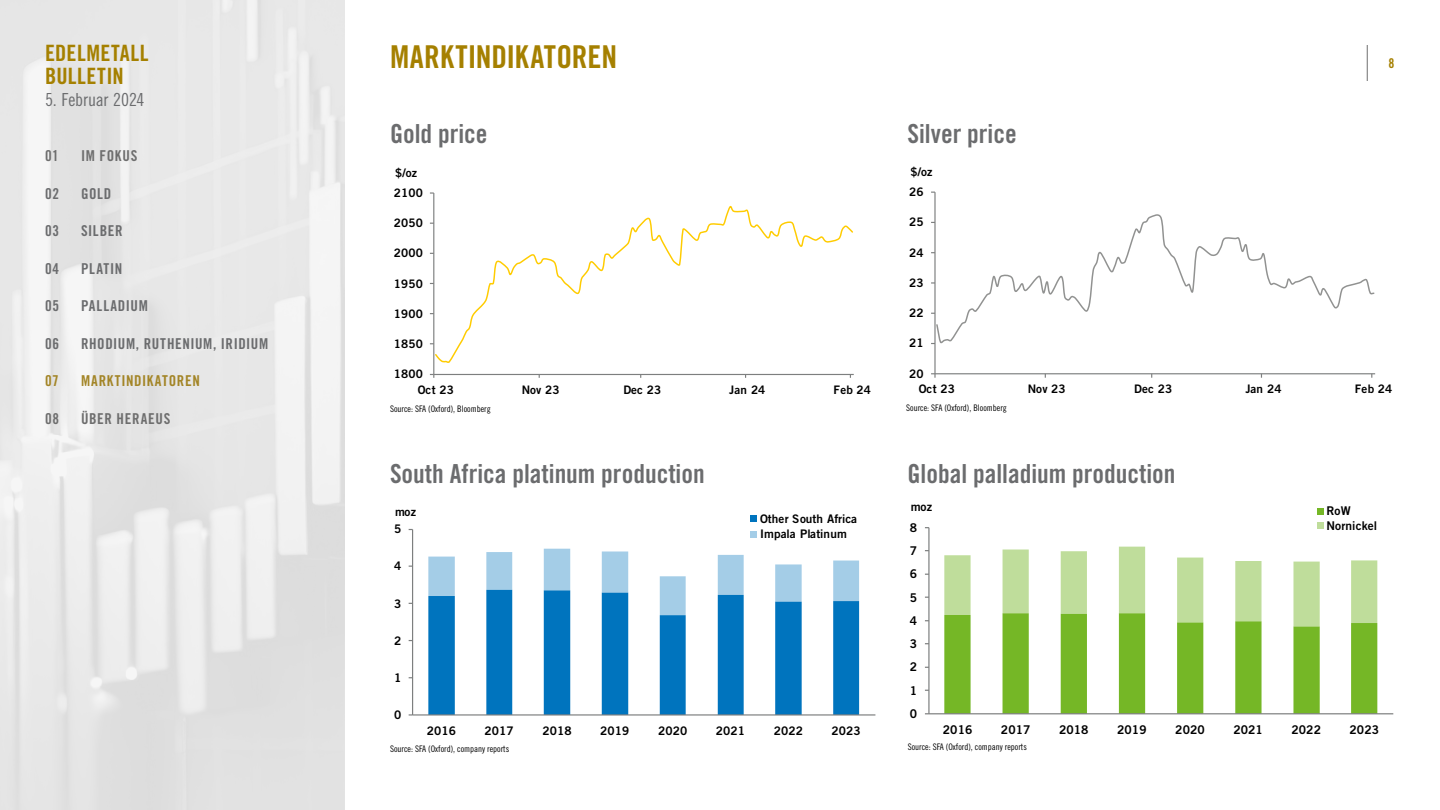
<style>
.page{position:relative;width:1440px;height:810px;background:#fff}
.page>*{position:absolute;margin:0;border:0;box-sizing:border-box;transform-origin:0 0}
.t1{font:31.5px "Trade Gothic LT Pro Bd Cn 20";color:#a58000}
.t2{font:26.25px "Trade Gothic LT Std Bd Cn 20";color:#6b6c6e}
.t3{font:22.5px/22.5px "Trade Gothic LT Pro Bd Cn 20";letter-spacing:.02em;color:#a58000}
.t4{font:18px "Trade Gothic LT Pro Cn 18";letter-spacing:-.01em;color:#6b6c6e}
.t5{font:15px "Trade Gothic LT Pro Bd Cn 20";letter-spacing:.045em;color:#6b6c6e}
.t6{font:15px "Trade Gothic LT Pro Bd Cn 20";letter-spacing:.045em;color:#6e6e6e}
.t7{font:15px "Trade Gothic LT Pro Bd Cn 20";letter-spacing:.05em;color:#a38527}
.t8{font:13.5px "Trade Gothic LT Pro Bd Cn 20";color:#a58000}
.t9{font:12.08px/14.6px "Trade Gothic LT Std Bd 2";letter-spacing:.01em;color:#000}
.t10{font:11.85px/15.8px "Trade Gothic LT Std Bd 2";letter-spacing:.01em;color:#000}
.t11{font:11.77px "Trade Gothic LT Std Bd 2";letter-spacing:.01em;color:#000}
.t12{font:11.7px "Trade Gothic LT Std Bd 2";letter-spacing:.01em;color:#000}
.t13{font:9px "Trade Gothic LT Std Cn 18";color:#000}
</style>
<div class="page">
<hr style="left:1367px;top:45px;width:1px;height:36px;background:#6e6e6e">
<div style="left:0;top:0;width:345px;height:810px;background:linear-gradient(to right,#e8e8e8,#e7e7e7)"></div>
<hr style="left:433px;top:193px;width:1px;height:181px;background:#7d7f7f">
<hr style="left:434px;top:374px;width:420px;height:1px;background:#7d7f7f">
<svg style="left:434px;top:204px;width:419px;height:160px"></svg>
<hr style="left:934px;top:192px;width:2px;height:182px;background:#7d7f7f">
<hr style="left:935px;top:373px;width:440px;height:1px;background:#7d7f7f">
<svg style="left:931px;top:373px;width:5px;height:5px"></svg>
<svg style="left:935px;top:213px;width:440px;height:133px"></svg>
<svg style="left:428px;top:615px;width:431px;height:99px"></svg>
<svg style="left:428px;top:549px;width:431px;height:66px"></svg>
<hr style="left:412px;top:530px;width:1px;height:185px;background:#7d7f7f">
<hr style="left:413px;top:714px;width:462px;height:2px;background:#7d7f7f">
<div style="left:750px;top:515px;width:7px;height:7px;background:#0074be"></div>
<div style="left:750px;top:531px;width:7px;height:6px;background:#a4cde7"></div>
<svg style="left:944px;top:547px;width:433px;height:166px"></svg>
<hr style="left:928px;top:528px;width:2px;height:186px;background:#7d7f7f">
<hr style="left:929px;top:713px;width:464px;height:1px;background:#7d7f7f">
<div style="left:1317px;top:508px;width:7px;height:6px;background:#75b726"></div>
<div style="left:1317px;top:523px;width:7px;height:6px;background:#bfdd9b"></div>
<h3 class="t3" style="left:45px;top:42px;width:105px">EDELMETALL<br>BULLETIN</h3>
<h3 class="t4" style="left:45px;top:89px;width:101px">5. Februar 2024</h3>
<h3 class="t6" style="left:45px;top:147px;width:15px">01</h3>
<h3 class="t6" style="left:81px;top:147px;width:58px">IM FOKUS</h3>
<h3 class="t5" style="left:45px;top:184px;width:16px">02</h3>
<h3 class="t5" style="left:81px;top:184px;width:32px">GOLD</h3>
<h3 class="t5" style="left:45px;top:222px;width:16px">03</h3>
<h3 class="t5" style="left:81px;top:222px;width:43px">SILBER</h3>
<h3 class="t5" style="left:45px;top:259px;width:16px">04</h3>
<h3 class="t5" style="left:81px;top:259px;width:43px">PLATIN</h3>
<h3 class="t5" style="left:45px;top:297px;width:16px">05</h3>
<h3 class="t5" style="left:81px;top:297px;width:68px">PALLADIUM</h3>
<h3 class="t5" style="left:45px;top:334px;width:16px">06</h3>
<h3 class="t5" style="left:81px;top:334px;width:189px">RHODIUM, RUTHENIUM, IRIDIUM</h3>
<h3 class="t7" style="left:45px;top:372px;width:15px">07</h3>
<h3 class="t7" style="left:81px;top:372px;width:120px">MARKTINDIKATOREN</h3>
<h3 class="t6" style="left:45px;top:409px;width:16px">08</h3>
<h3 class="t6" style="left:81px;top:409px;width:91px">ÜBER HERAEUS</h3>
<h1 class="t1" style="left:390px;top:37px;width:229px">MARKTINDIKATOREN</h1>
<h3 class="t8" style="left:1389px;top:54px;width:7px">8</h3>
<h2 class="t2" style="left:390px;top:118px;width:99px">Gold price</h2>
<h2 class="t2" style="left:908px;top:118px;width:111px">Silver price</h2>
<p class="t12" style="left:395px;top:166px;width:23px">$/oz</p>
<h3 class="t11" style="left:911px;top:164px;width:24px">$/oz</h3>
<p class="t12" style="left:394px;top:186px;width:30px">2100</p>
<h3 class="t11" style="left:909px;top:185px;width:16px">26</h3>
<p class="t12" style="left:394px;top:216px;width:30px">2050</p>
<h3 class="t11" style="left:909px;top:215px;width:16px">25</h3>
<p class="t12" style="left:394px;top:246px;width:30px">2000</p>
<h3 class="t11" style="left:909px;top:245px;width:16px">24</h3>
<p class="t12" style="left:394px;top:276px;width:30px">1950</p>
<h3 class="t11" style="left:909px;top:275px;width:16px">23</h3>
<p class="t12" style="left:394px;top:306px;width:30px">1900</p>
<h3 class="t11" style="left:909px;top:306px;width:16px">22</h3>
<p class="t12" style="left:394px;top:337px;width:30px">1850</p>
<h3 class="t11" style="left:909px;top:336px;width:16px">21</h3>
<p class="t12" style="left:394px;top:367px;width:30px">1800</p>
<h3 class="t11" style="left:909px;top:366px;width:16px">20</h3>
<p class="t12" style="left:418px;top:382px;width:38px">Oct 23</p>
<p class="t12" style="left:522px;top:382px;width:39px">Nov 23</p>
<p class="t12" style="left:623px;top:382px;width:39px">Dec 23</p>
<p class="t12" style="left:729px;top:382px;width:38px">Jan 24</p>
<p class="t12" style="left:834px;top:382px;width:39px">Feb 24</p>
<h3 class="t11" style="left:919px;top:382px;width:38px">Oct 23</h3>
<h3 class="t11" style="left:1028px;top:382px;width:39px">Nov 23</h3>
<h3 class="t11" style="left:1134px;top:382px;width:39px">Dec 23</h3>
<h3 class="t11" style="left:1245px;top:382px;width:38px">Jan 24</h3>
<h3 class="t11" style="left:1355px;top:382px;width:39px">Feb 24</h3>
<p class="t13" style="left:390px;top:403px;width:102px">Source: SFA (Oxford), Bloomberg</p>
<p class="t13" style="left:906px;top:403px;width:102px">Source: SFA (Oxford), Bloomberg</p>
<h2 class="t2" style="left:390px;top:458px;width:316px">South Africa platinum production</h2>
<h2 class="t2" style="left:908px;top:458px;width:270px">Global palladium production</h2>
<h3 class="t10" style="left:395px;top:504px;width:23px">moz</h3>
<h3 class="t10" style="left:394px;top:521px;width:9px">5</h3>
<h3 class="t10" style="left:760px;top:510px;width:99px">Other South Africa<br>Impala Platinum</h3>
<h3 class="t9" style="left:911px;top:499px;width:23px">moz</h3>
<h3 class="t9" style="left:1327px;top:504px;width:52px">RoW<br>Nornickel</h3>
<h3 class="t9" style="left:910px;top:520px;width:9px">8</h3>
<h3 class="t9" style="left:910px;top:543px;width:9px">7</h3>
<h3 class="t10" style="left:394px;top:558px;width:9px">4</h3>
<h3 class="t9" style="left:910px;top:566px;width:9px">6</h3>
<h3 class="t10" style="left:394px;top:595px;width:9px">3</h3>
<h3 class="t9" style="left:910px;top:590px;width:9px">5</h3>
<h3 class="t9" style="left:910px;top:613px;width:9px">4</h3>
<h3 class="t10" style="left:394px;top:632px;width:9px">2</h3>
<h3 class="t9" style="left:910px;top:636px;width:9px">3</h3>
<h3 class="t10" style="left:394px;top:669px;width:9px">1</h3>
<h3 class="t9" style="left:910px;top:659px;width:9px">2</h3>
<h3 class="t9" style="left:910px;top:683px;width:9px">1</h3>
<h3 class="t10" style="left:394px;top:707px;width:9px">0</h3>
<h3 class="t9" style="left:910px;top:706px;width:9px">0</h3>
<h3 class="t10" style="left:427px;top:722px;width:31px">2016</h3>
<h3 class="t10" style="left:485px;top:722px;width:31px">2017</h3>
<h3 class="t10" style="left:542px;top:722px;width:31px">2018</h3>
<h3 class="t10" style="left:600px;top:722px;width:31px">2019</h3>
<h3 class="t10" style="left:658px;top:722px;width:31px">2020</h3>
<h3 class="t10" style="left:716px;top:722px;width:31px">2021</h3>
<h3 class="t10" style="left:774px;top:722px;width:31px">2022</h3>
<h3 class="t10" style="left:832px;top:722px;width:31px">2023</h3>
<h3 class="t9" style="left:943px;top:722px;width:31px">2016</h3>
<h3 class="t9" style="left:1001px;top:722px;width:31px">2017</h3>
<h3 class="t9" style="left:1059px;top:722px;width:31px">2018</h3>
<h3 class="t9" style="left:1117px;top:722px;width:31px">2019</h3>
<h3 class="t9" style="left:1175px;top:722px;width:31px">2020</h3>
<h3 class="t9" style="left:1233px;top:722px;width:31px">2021</h3>
<h3 class="t9" style="left:1291px;top:722px;width:31px">2022</h3>
<h3 class="t9" style="left:1350px;top:722px;width:31px">2023</h3>
<p class="t13" style="left:390px;top:743px;width:121px">Source: SFA (Oxford), company reports</p>
<p class="t13" style="left:908px;top:741px;width:121px">Source: SFA (Oxford), company reports</p>
</div>
